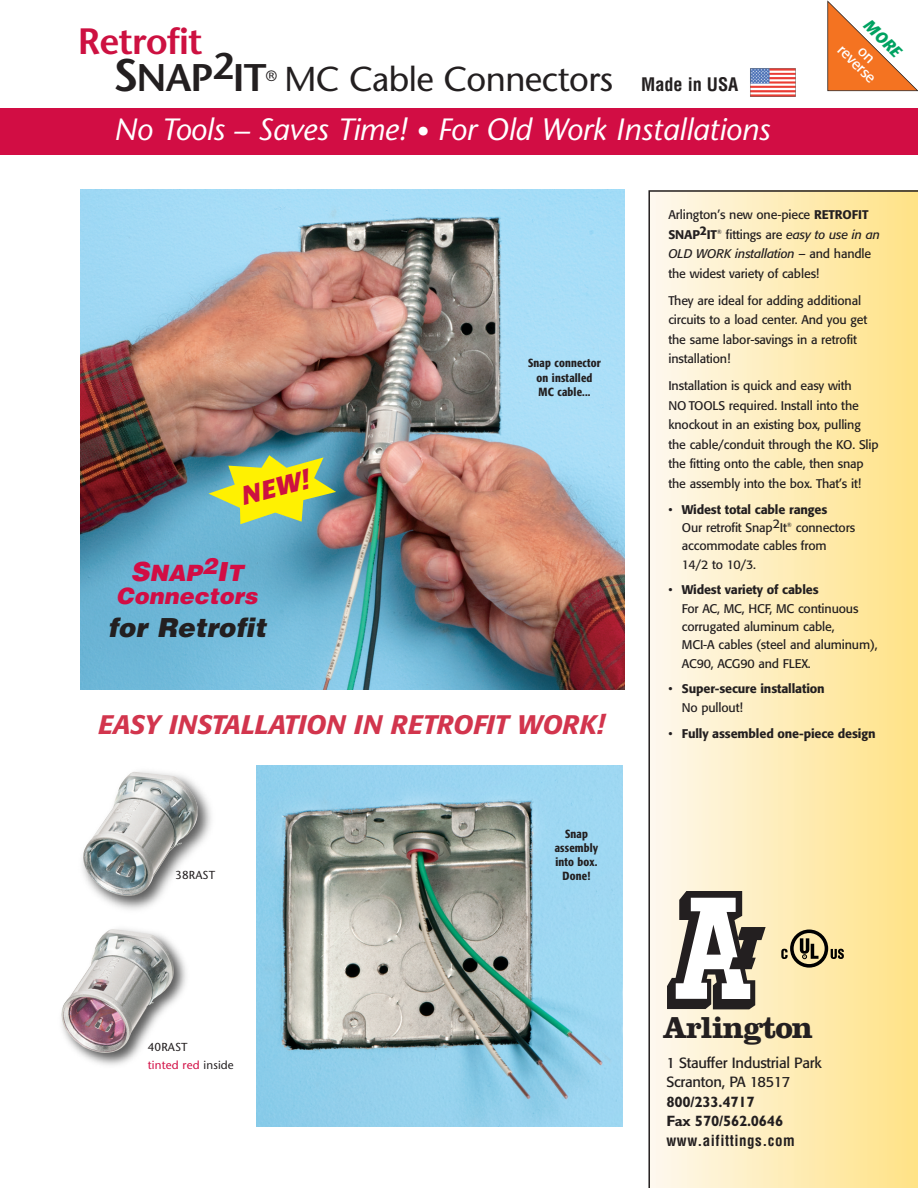
<style>
.page{position:relative;width:918px;height:1188px;background:#fff}
.page>*{position:absolute;margin:0;border:0;box-sizing:border-box;transform-origin:0 0}
.t1{font:600 38.55px "Stone Sans";color:#231f20}
.t2{font:600 36.6px "Stone Sans";letter-spacing:-.025em;color:#cd1141}
.t3{font:34.5px "Stone Sans";letter-spacing:-.015em;color:#231f20}
.t4{font:700 31.5px "Clarendon";letter-spacing:-.035em;color:#231f20}
.t5{font:italic 30.75px "Stone Sans";letter-spacing:-.005em;color:#fff}
.t6{font:italic 500 26.55px "Formata";color:#d2354d}
.t7{font:italic 900 26.4px "Helvetica";color:#231f20}
.t8{font:italic 700 25.8px "Formata";color:#cd1141}
.t9{font:italic 900 22.5px/22.5px "Helvetica";color:#d20d44;text-align:center}
.t10{font:700 condensed 18.3px "Helvetica";color:#231f20}
.t11{font:italic 700 16.5px "Stone Sans";color:#00a261}
.t12{font:700 15px/19.5px "Gill Sans";letter-spacing:-.015em;color:#231f20}
.t13{font:700 condensed 15px "Helvetica";letter-spacing:.035em;color:#231f20}
.t14{font:15px/13.5px "Formata";color:#fff;text-align:center}
.t15{font:15px "Stone Sans";color:#231f20}
.t16{font:14.7px/19.5px "Formata";letter-spacing:-.02em;color:#231f20}
.t17{font:12.45px/19.5px "Formata";letter-spacing:-.01em;color:#231f20}
.t18{font:500 12.45px/18.3px "Formata";letter-spacing:-.01em;color:#231f20}
.t19{font:500 condensed 11.7px/14.1px "Formata";letter-spacing:.015em;color:#231f20;text-align:center}
.t20{font:11.55px/18px "Stone Sans";letter-spacing:.01em;color:#231f20}
.s1{font-size:45.6px}
.s2{font-size:25.5px}
.s3{font-size:26.4px}
.s4{color:#d20d44}
.s5{font-weight:500}
.s6{font-style:italic}
.s7{font-weight:400}
</style>
<div class="page">
<svg style="left:648px;top:190px;width:270px;height:998px;background:#fae9b6"></svg>
<div style="left:0;top:109px;width:918px;height:46px;background:#d20d44"></div>
<svg style="left:827px;top:0;width:91px;height:92px"></svg>
<svg style="left:667px;top:891px;width:99px;height:118px"></svg>
<img style="left:750px;top:68px;width:46px;height:29px">
<svg style="left:781px;top:930px;width:63px;height:38px;background:#b4a67b"></svg>
<img style="left:79px;top:946px;width:107px;height:119px">
<img style="left:61px;top:930px;width:113px;height:123px">
<img style="left:82px;top:771px;width:129px;height:159px">
<img style="left:83px;top:772px;width:115px;height:124px">
<img style="left:80px;top:189px;width:544px;height:501px">
<img style="left:257px;top:766px;width:365px;height:361px">
<svg style="left:209px;top:455px;width:127px;height:69px;background:#b2c958"></svg>
<h2 class="t2" style="left:78px;top:27px;width:126px">Retrofit</h2>
<h1 class="t1" style="left:113px;top:63px;width:155px"><span class="s1">S</span>NAP<sup>2</sup>IT</h1>
<p class="t15" style="left:266px;top:70px;width:13px">®</p>
<h3 class="t3" style="left:285px;top:66px;width:330px">MC Cable Connectors</h3>
<h3 class="t10" style="left:641px;top:74px;width:99px">Made in USA</h3>
<h3 class="t5" style="left:114px;top:118px;width:658px">No Tools – Saves Time! <span class="s2">•</span> For Old Work Installations</h3>
<h3 class="t11" style="left:871px;top:17px;width:47px;rotate:45deg">MORE</h3>
<p class="t14" style="left:854px;top:34px;width:49px;rotate:45deg">on reverse</p>
<h3 class="t8" style="left:239px;top:485px;width:70px;rotate:-14deg">NEW!</h3>
<h3 class="t9" style="left:116px;top:562px;width:143px"><span class="s3">S</span>NAP2<span class="s3">I</span>T<br>Connectors</h3>
<h3 class="t7" style="left:108px;top:612px;width:160px">for Retrofit</h3>
<p class="t19" style="left:528px;top:357px;width:74px">Snap connector on installed<br>MC cable...</p>
<h3 class="t6" style="left:99px;top:713px;width:508px">EASY INSTALLATION IN RETROFIT WORK!</h3>
<p class="t20" style="left:175px;top:867px;width:41px">38RAST</p>
<p class="t20" style="left:148px;top:1039px;width:87px">40RAST<br><span class="s4">tinted red</span> inside</p>
<p class="t19" style="left:555px;top:828px;width:45px">Snap assembly into box.<br>Done!</p>
<p class="t17" style="left:668px;top:206px;width:213px">Arlington’s new one-piece <span class="s5">RETROFIT SNAP</span><sup>2</sup><span class="s5">IT</span><sup>®</sup> fittings are <span class="s6">easy to use in an OLD WORK installation</span> – and handle the widest variety of cables!</p>
<p class="t17" style="left:668px;top:292px;width:200px">They are ideal for adding additional circuits to a load center. And you get the same labor-savings in a retrofit installation!</p>
<p class="t17" style="left:668px;top:377px;width:212px">Installation is quick and easy with<br>NO TOOLS required. Install into the knockout in an existing box, pulling the cable/conduit through the KO. Slip the fitting onto the cable, then snap the assembly into the box. That’s it!</p>
<p class="t17" style="left:682px;top:501px;width:175px;line-height:18.3px;text-indent:-13px">• <span class="s5">Widest total cable ranges<br></span>Our retrofit Snap2It<sup>®</sup> connectors accommodate cables from<br>14/2 to 10/3.</p>
<p class="t17" style="left:682px;top:582px;width:197px;line-height:18.3px;text-indent:-13px">• <span class="s5">Widest variety of cables<br></span>For AC, MC, HCF, MC continuous corrugated aluminum cable,<br>MCI-A cables (steel and aluminum),<br>AC90, ACG90 and FLEX.</p>
<p class="t18" style="left:682px;top:681px;width:144px;text-indent:-14px"><span class="s7">•</span> Super-secure installation<br><span class="s7">No pullout!</span></p>
<p class="t18" style="left:668px;top:725px;width:209px"><span class="s7">•</span> Fully assembled one-piece design</p>
<h3 class="t4" style="left:663px;top:1017px;width:152px">Arlington</h3>
<p class="t16" style="left:666px;top:1054px;width:157px">1 Stauffer Industrial Park<br>Scranton, PA 18517</p>
<p class="t12" style="left:666px;top:1094px;width:118px">800/233.4717<br>Fax 570/562.0646</p>
<p class="t13" style="left:666px;top:1132px;width:130px">www.aifittings.com</p>
</div>
